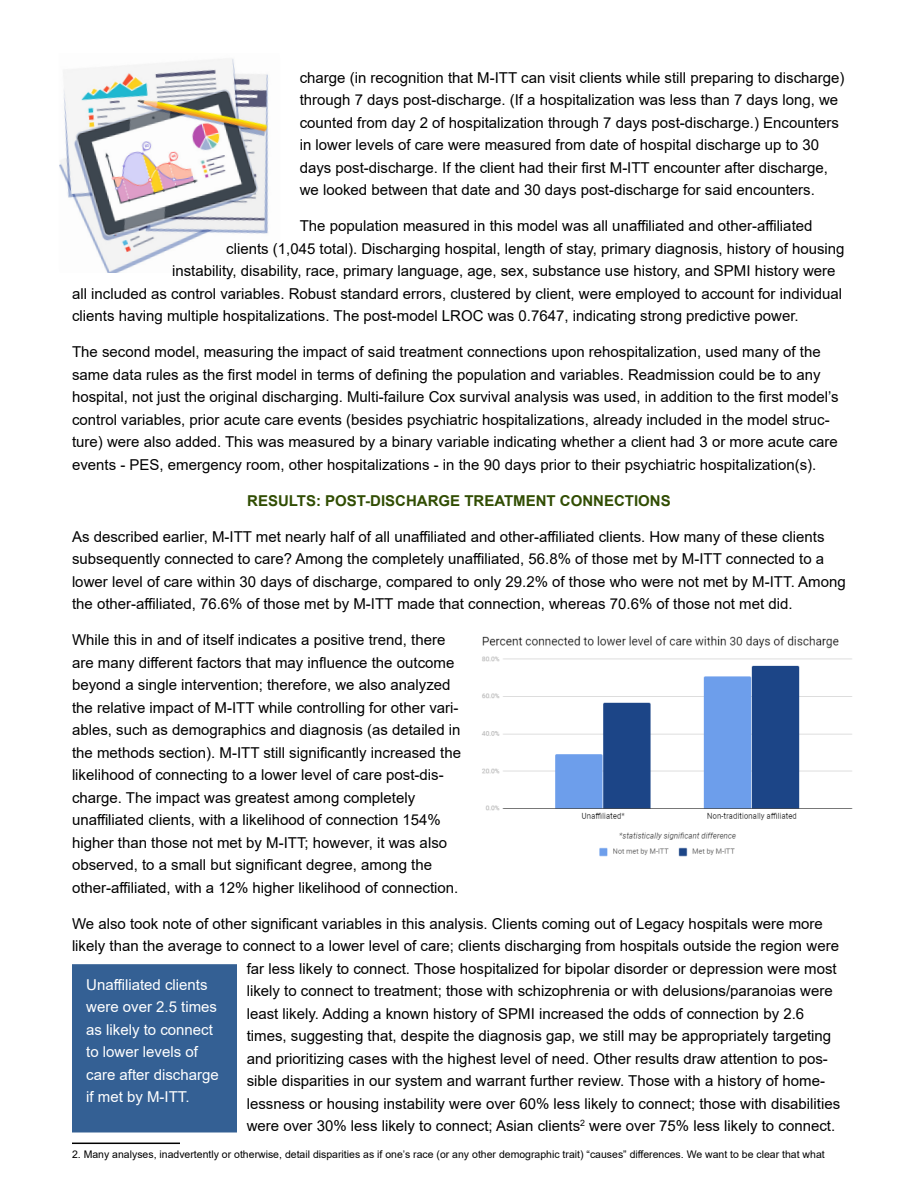
<style>
.page{position:relative;width:918px;height:1188px;background:#fff}
.page>*{position:absolute;margin:0;border:0;box-sizing:border-box;transform-origin:0 0}
.t1{font:15px/22.5px "Arial";color:#000}
.t2{font:15px/22.5px "Arial";color:#fff}
.t3{font:700 15px "Arial";color:#314d03}
.t4{font:10.5px "Arial";color:#000}
</style>
<div class="page">
<img style="left:59px;top:59px;width:210px;height:214px">
<hr style="left:72px;top:1143px;width:108px;height:1px;background:#000">
<img style="left:482px;top:636px;width:371px;height:221px">
<div style="left:72px;top:964px;width:165px;height:168px;background:#346094"></div>
<p class="t1" style="left:300px;top:66px;width:546px">charge (in recognition that M-ITT can visit clients while still preparing to discharge) through 7 days post-discharge. (If a hospitalization was less than 7 days long, we counted from day 2 of hospitalization through 7 days post-discharge.) Encounters in lower levels of care were measured from date of hospital discharge up to 30 days post-discharge. If the client had their first M-ITT encounter after discharge, we looked between that date and 30 days post-discharge for said encounters.</p>
<p class="t1" style="left:300px;top:215px;width:514px">The population measured in this model was all unaffiliated and other-affiliated</p>
<p class="t1" style="left:226px;top:237px;width:620px">clients (1,045 total). Discharging hospital, length of stay, primary diagnosis, history of housing</p>
<p class="t1" style="left:172px;top:260px;width:665px">instability, disability, race, primary language, age, sex, substance use history, and SPMI history were</p>
<p class="t1" style="left:72px;top:282px;width:772px">all included as control variables. Robust standard errors, clustered by client, were employed to account for individual</p>
<p class="t1" style="left:72px;top:305px;width:728px">clients having multiple hospitalizations. The post-model LROC was 0.7647, indicating strong predictive power.</p>
<p class="t1" style="left:72px;top:341px;width:768px">The second model, measuring the impact of said treatment connections upon rehospitalization, used many of the same data rules as the first model in terms of defining the population and variables. Readmission could be to any hospital, not just the original discharging. Multi-failure Cox survival analysis was used, in addition to the first model’s control variables, prior acute care events (besides psychiatric hospitalizations, already included in the model struc&shy;ture) were also added. This was measured by a binary variable indicating whether a client had 3 or more acute care events - PES, emergency room, other hospitalizations - in the 90 days prior to their psychiatric hospitalization(s).</p>
<p class="t3" style="left:247px;top:490px;width:425px">RESULTS: POST-DISCHARGE TREATMENT CONNECTIONS</p>
<p class="t1" style="left:72px;top:525px;width:775px">As described earlier, M-ITT met nearly half of all unaffiliated and other-affiliated clients. How many of these clients subsequently connected to care? Among the completely unaffiliated, 56.8% of those met by M-ITT connected to a lower level of care within 30 days of discharge, compared to only 29.2% of those who were not met by M-ITT. Among the other-affiliated, 76.6% of those met by M-ITT made that connection, whereas 70.6% of those not met did.</p>
<p class="t1" style="left:72px;top:629px;width:391px">While this in and of itself indicates a positive trend, there are many different factors that may influence the outcome beyond a single intervention; therefore, we also analyzed the relative impact of M-ITT while controlling for other vari&shy;ables, such as demographics and diagnosis (as detailed in the methods section). M-ITT still significantly increased the likelihood of connecting to a lower level of care post-dis&shy;charge. The impact was greatest among completely unaffiliated clients, with a likelihood of connection 154% higher than those not met by M-ITT; however, it was also observed, to a small but significant degree, among the other-affiliated, with a 12% higher likelihood of connection.</p>
<p class="t1" style="left:72px;top:912px;width:752px">We also took note of other significant variables in this analysis. Clients coming out of Legacy hospitals were more</p>
<p class="t1" style="left:72px;top:935px;width:769px">likely than the average to connect to a lower level of care; clients discharging from hospitals outside the region were</p>
<p class="t1" style="left:247px;top:957px;width:591px">far less likely to connect. Those hospitalized for bipolar disorder or depression were most</p>
<p class="t1" style="left:247px;top:980px;width:588px">likely to connect to treatment; those with schizophrenia or with delusions/paranoias were</p>
<p class="t1" style="left:247px;top:1002px;width:559px">least likely. Adding a known history of SPMI increased the odds of connection by 2.6</p>
<p class="t1" style="left:247px;top:1025px;width:586px">times, suggesting that, despite the diagnosis gap, we still may be appropriately targeting</p>
<p class="t1" style="left:247px;top:1047px;width:583px">and prioritizing cases with the highest level of need. Other results draw attention to pos-</p>
<p class="t1" style="left:247px;top:1070px;width:580px">sible disparities in our system and warrant further review. Those with a history of home-</p>
<p class="t1" style="left:247px;top:1092px;width:595px">lessness or housing instability were over 60% less likely to connect; those with disabilities</p>
<p class="t1" style="left:247px;top:1115px;width:590px">were over 30% less likely to connect; Asian clients<sup>2</sup> were over 75% less likely to connect.</p>
<p class="t4" style="left:72px;top:1147px;width:754px">2. Many analyses, inadvertently or otherwise, detail disparities as if one’s race (or any other demographic trait) “causes” differences. We want to be clear that what</p>
<p class="t2" style="left:86px;top:973px;width:134px">Unaffiliated clients were over 2.5 times as likely to connect to lower levels of care after discharge if met by M-ITT.</p>
</div>
